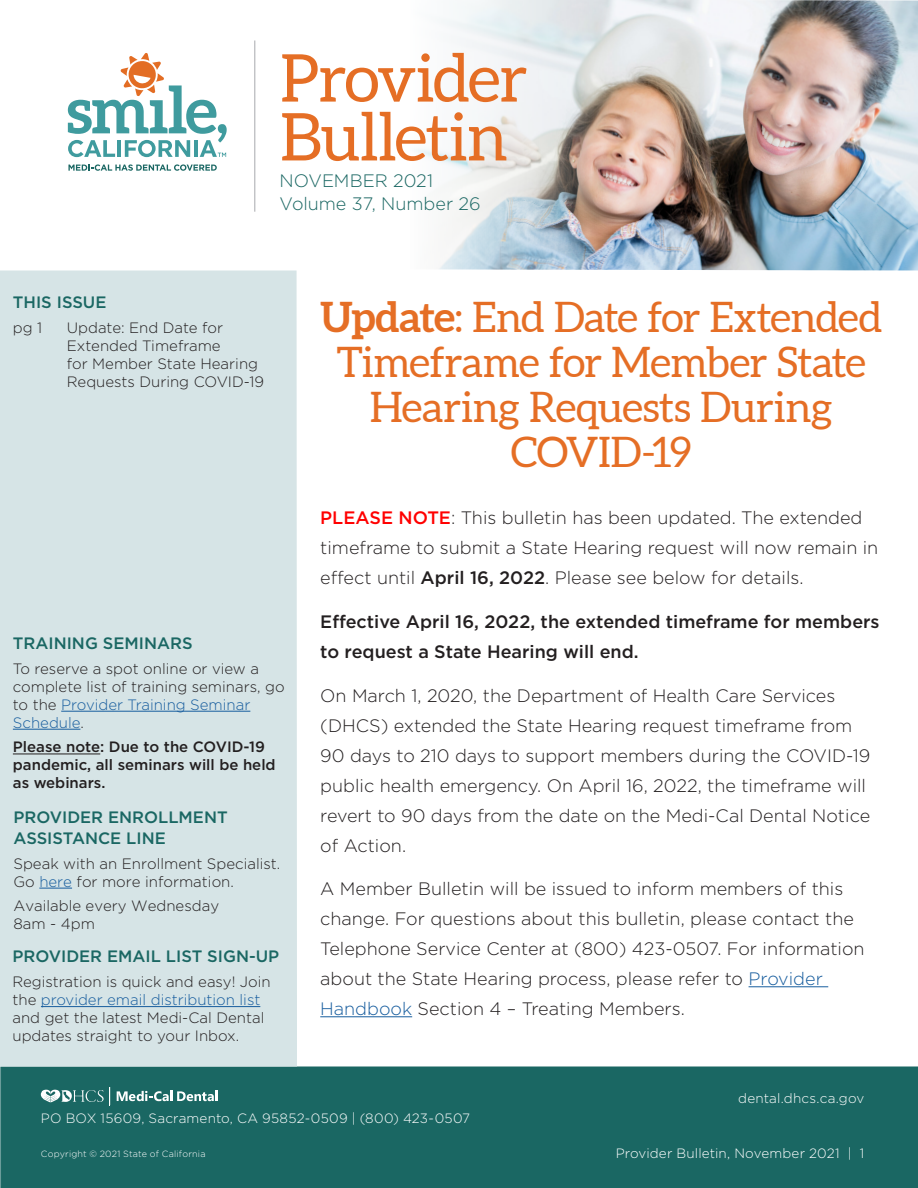
<style>
.page{position:relative;width:918px;height:1188px;background:#fff}
.page>*{position:absolute;margin:0;border:0;box-sizing:border-box;transform-origin:0 0}
.t1{font:66px "Aleo";letter-spacing:-.02em;color:#e56e25}
.t2{font:42px/45px "Aleo";letter-spacing:-.015em;color:#e56e25;text-align:center}
.t3{font:300 18px/30px "Gotham";color:#231f20}
.t4{font:500 18px/30px "Gotham";color:#231f20}
.t5{font:300 18px "Gotham";letter-spacing:-.005em;color:#1a6763}
.t6{font:500 16.5px/21px "Gotham";color:#1a6763}
.t7{font:300 15px/18px "Gotham";color:#231f20}
.t8{font:500 15px/18px "Gotham";color:#231f20}
.t9{font:300 13.5px "Gotham";letter-spacing:.015em;color:#fff}
.t10{font:300 9px "Gotham";letter-spacing:.02em;color:#fff}
.s1{font-weight:700}
.s2{color:#175d9e}
.s3{font-weight:500;color:#f00}
.s4{font-weight:500}
</style>
<div class="page">
<img style="left:416px;top:0;width:502px;height:271px">
<div style="left:0;top:1066px;width:918px;height:122px;background:#1a6763;border:2px solid #1a6763"></div>
<svg style="left:117px;top:1091px;width:101px;height:10px"></svg>
<svg style="left:41px;top:1087px;width:69px;height:18px"></svg>
<svg style="left:68px;top:164px;width:149px;height:7px"></svg>
<svg style="left:68px;top:53px;width:159px;height:104px"></svg>
<div style="left:0;top:271px;width:297px;height:796px;background:#d6e4e6"></div>
<hr style="left:254px;top:40px;width:1px;height:172px;background:#a8a9ad">
<hr style="left:61px;top:711px;width:189px;height:1px;background:#175d9e">
<hr style="left:13px;top:729px;width:67px;height:1px;background:#175d9e">
<hr style="left:13px;top:754px;width:87px;height:1px;background:#231f20">
<hr style="left:39px;top:888px;width:33px;height:1px;background:#175d9e">
<hr style="left:749px;top:986px;width:79px;height:1px;background:#175d9e">
<hr style="left:320px;top:1016px;width:92px;height:1px;background:#175d9e">
<hr style="left:41px;top:1006px;width:219px;height:1px;background:#175d9e">
<h1 class="t1" style="left:280px;top:40px;width:249px">Provider</h1>
<h1 class="t1" style="left:280px;top:99px;width:229px">Bulletin</h1>
<p class="t5" style="left:280px;top:169px;width:155px">NOVEMBER 2021</p>
<p class="t5" style="left:280px;top:193px;width:203px">Volume 37, Number 26</p>
<h1 class="t6" style="left:13px;top:292px;width:95px">THIS ISSUE</h1>
<p class="t7" style="left:13px;top:318px;width:31px">pg 1</p>
<p class="t7" style="left:67px;top:318px;width:199px">Update: End Date for<br>Extended Timeframe<br>for Member State Hearing<br>Requests During COVID-19</p>
<h2 class="t2" style="left:320px;top:297px;width:564px"><span class="s1">Update</span>: End Date for Extended<br>Timeframe for Member State<br>Hearing Requests During<br>COVID-19</h2>
<h2 class="t6" style="left:13px;top:632px;width:181px">TRAINING SEMINARS</h2>
<p class="t7" style="left:13px;top:659px;width:273px">To reserve a spot online or view a complete list of training seminars, go to the <span class="s2">Provider Training Seminar<br>Schedule</span>.</p>
<p class="t8" style="left:13px;top:738px;width:264px">Please note: Due to the COVID-19 pandemic, all seminars will be held as webinars.</p>
<h2 class="t6" style="left:13px;top:806px;width:216px">PROVIDER ENROLLMENT<br>ASSISTANCE LINE</h2>
<p class="t7" style="left:13px;top:854px;width:268px">Speak with an Enrollment Specialist.<br>Go <span class="s2">here</span> for more information.</p>
<p class="t7" style="left:13px;top:897px;width:207px">Available every Wednesday<br>8am - 4pm</p>
<h2 class="t6" style="left:12px;top:946px;width:268px">PROVIDER EMAIL LIST SIGN-UP</h2>
<p class="t7" style="left:12px;top:972px;width:260px">Registration is quick and easy! Join the <span class="s2">provider email distribution list </span>and get the latest Medi-Cal Dental updates straight to your Inbox.</p>
<p class="t3" style="left:320px;top:503px;width:560px"><span class="s3">PLEASE NOTE</span>: This bulletin has been updated. The extended timeframe to submit a State Hearing request will now remain in effect until <span class="s4">April 16, 2022</span>. Please see below for details.</p>
<p class="t4" style="left:320px;top:606px;width:561px">Effective April 16, 2022, the extended timeframe for members to request a State Hearing will end.</p>
<p class="t3" style="left:320px;top:680px;width:552px">On March 1, 2020, the Department of Health Care Services (DHCS) extended the State Hearing request timeframe from 90 days to 210 days to support members during the COVID-19 public health emergency. On April 16, 2022, the timeframe will revert to 90 days from the date on the Medi-Cal Dental Notice of Action.</p>
<p class="t3" style="left:320px;top:873px;width:546px">A Member Bulletin will be issued to inform members of this change. For questions about this bulletin, please contact the Telephone Service Center at (800) 423-0507. For information about the State Hearing process, please refer to <span class="s2">Provider Handbook</span> Section 4 – Treating Members.</p>
<p class="t9" style="left:738px;top:1089px;width:128px">dental.dhcs.ca.gov</p>
<p class="t9" style="left:41px;top:1110px;width:431px">PO BOX 15609, Sacramento, CA 95852-0509 | (800) 423-0507</p>
<p class="t10" style="left:41px;top:1148px;width:166px">Copyright © 2021 State of California</p>
<p class="t9" style="left:616px;top:1144px;width:250px">Provider Bulletin, November 2021 | 1</p>
</div>
